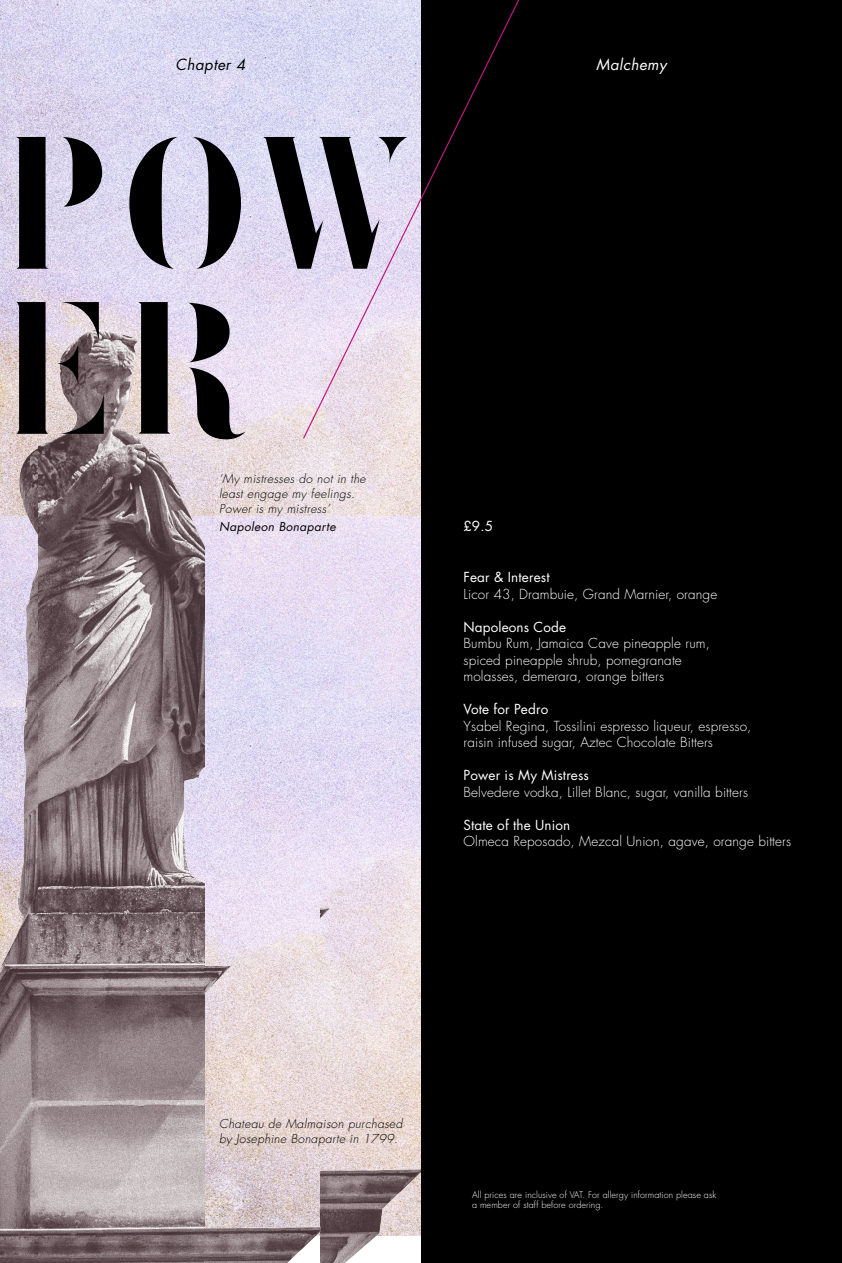
<style>
.page{position:relative;width:842px;height:1263px;background:#fff}
.page>*{position:absolute;margin:0;border:0;box-sizing:border-box;transform-origin:0 0}
.t1{font:165px/165px "Zefani Stencil";color:#000}
.t2{font:italic 15px "Futura TR";letter-spacing:.03em;color:#000}
.t3{font:italic 15px "Futura TR";letter-spacing:.03em;color:#fff}
.t4{font:300 13.5px/16.5px "Futura TR";letter-spacing:.01em;color:#fff}
.t5{font:13.5px "Futura TR";letter-spacing:.01em;color:#fff}
.t6{font:italic 300 12px/15px "Futura TR";letter-spacing:.03em;color:#000}
.t7{font:italic 12px "Futura TR";letter-spacing:.03em;color:#000}
.t8{font:300 9px/10.8px "Futura TR";letter-spacing:.01em;color:#fff}
</style>
<div class="page">
<img style="left:0;top:0;width:302px;height:167px">
<img style="left:204px;top:117px;width:217px;height:1146px">
<img style="left:0;top:117px;width:52px;height:1146px">
<img style="left:39px;top:167px;width:165px;height:1096px">
<div style="left:421px;top:0;width:421px;height:1263px;background:#000"></div>
<svg style="left:302px;top:0;width:218px;height:440px"></svg>
<p class="t2" style="left:176px;top:55px;width:71px">Chapter 4</p>
<p class="t3" style="left:596px;top:55px;width:72px">Malchemy</p>
<h1 class="t1" style="left:3px;top:129px;width:419px">POW<br>ER</h1>
<p class="t6" style="left:219px;top:472px;width:148px">‘My mistresses do not in the least engage my feelings.<br>Power is my mistress’</p>
<p class="t7" style="left:219px;top:519px;width:118px">Napoleon Bonaparte</p>
<p class="t5" style="left:463px;top:518px;width:31px">£9.5</p>
<p class="t5" style="left:463px;top:568px;width:88px">Fear &amp; Interest</p>
<p class="t4" style="left:463px;top:586px;width:255px">Licor 43, Drambuie, Grand Marnier, orange</p>
<p class="t5" style="left:463px;top:618px;width:104px">Napoleons Code</p>
<p class="t4" style="left:463px;top:635px;width:248px">Bumbu Rum, Jamaica Cave pineapple rum, spiced pineapple shrub, pomegranate molasses, demerara, orange bitters</p>
<p class="t5" style="left:463px;top:700px;width:86px">Vote for Pedro</p>
<p class="t4" style="left:463px;top:718px;width:289px">Ysabel Regina, Tossilini espresso liqueur, espresso, raisin infused sugar, Aztec Chocolate Bitters</p>
<p class="t5" style="left:463px;top:766px;width:127px">Power is My Mistress</p>
<p class="t4" style="left:463px;top:784px;width:286px">Belvedere vodka, Lillet Blanc, sugar, vanilla bitters</p>
<p class="t5" style="left:463px;top:816px;width:108px">State of the Union</p>
<p class="t4" style="left:463px;top:833px;width:329px">Olmeca Reposado, Mezcal Union, agave, orange bitters</p>
<p class="t6" style="left:219px;top:1116px;width:185px">Chateau de Malmaison purchased by Josephine Bonaparte in 1799.</p>
<p class="t8" style="left:472px;top:1189px;width:246px">All prices are inclusive of VAT. For allergy information please ask a member of staff before ordering.</p>
</div>
